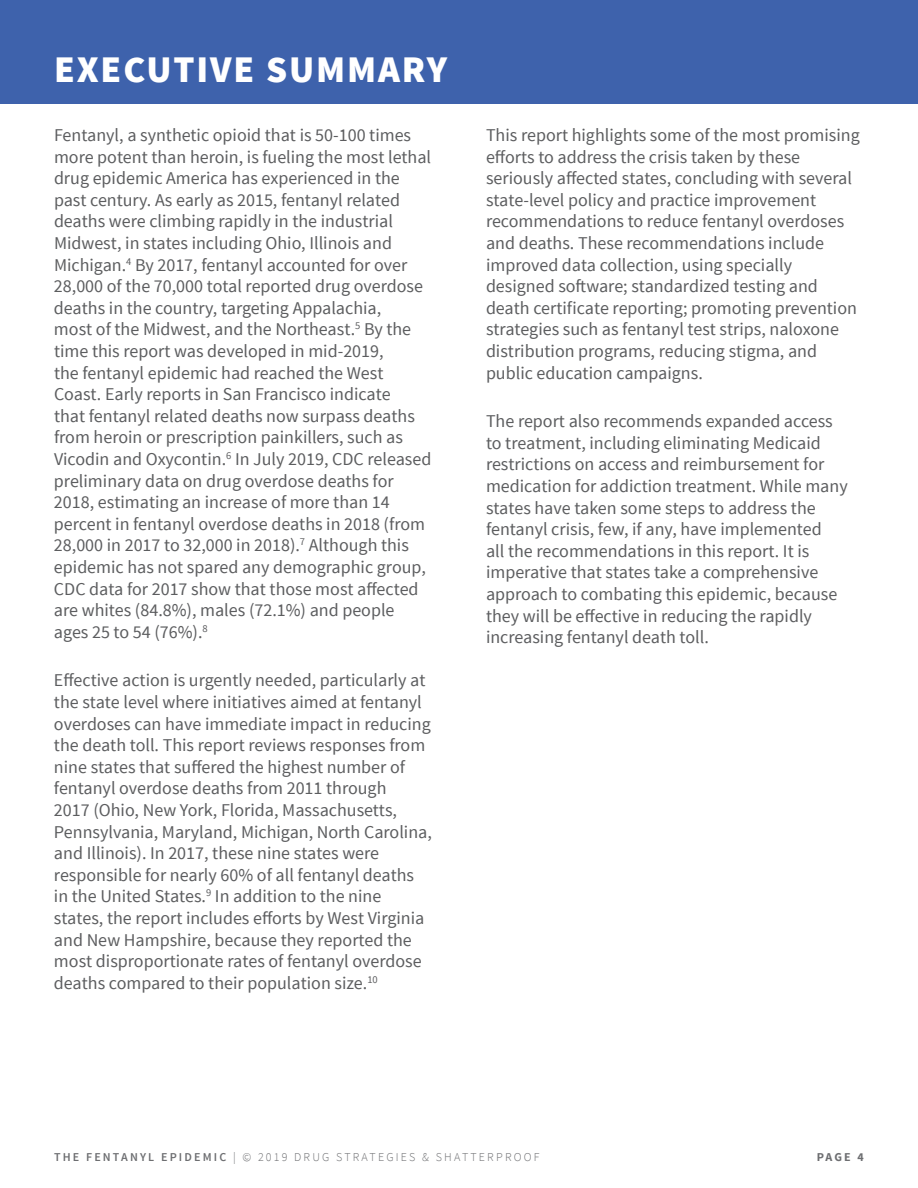
<style>
.page{position:relative;width:918px;height:1188px;background:#fff}
.page>*{position:absolute;margin:0;border:0;box-sizing:border-box;transform-origin:0 0}
.t1{font:900 37.5px "Source Sans Pro";letter-spacing:.05em;color:#fff}
.t2{font:18px/21.6px "Source Sans Pro";color:#5c5d5f}
.t3{font:300 12px "Source Sans Pro";letter-spacing:.18em;color:#6d6e71}
.t4{font:700 12px "Source Sans Pro";color:#6d6e71}
.s1{font-weight:600}
</style>
<div class="page">
<div style="left:0;top:0;width:918px;height:103px;background:#3e62ac"></div>
<h1 class="t1" style="left:54px;top:45px;width:395px">EXECUTIVE SUMMARY</h1>
<p class="t2" style="left:54px;top:124px;width:379px">Fentanyl, a synthetic opioid that is 50-100 times more potent than heroin, is fueling the most lethal drug epidemic America has experienced in the past century. As early as 2015, fentanyl related deaths were climbing rapidly in the industrial Midwest, in states including Ohio, Illinois and Michigan.<sup>4</sup> By 2017, fentanyl accounted for over 28,000 of the 70,000 total reported drug overdose deaths in the country, targeting Appalachia,<br>most of the Midwest, and the Northeast.<sup>5</sup> By the time this report was developed in mid-2019,<br>the fentanyl epidemic had reached the West Coast. Early reports in San Francisco indicate<br>that fentanyl related deaths now surpass deaths from heroin or prescription painkillers, such as Vicodin and Oxycontin.<sup>6</sup> In July 2019, CDC released preliminary data on drug overdose deaths for 2018, estimating an increase of more than 14 percent in fentanyl overdose deaths in 2018 (from 28,000 in 2017 to 32,000 in 2018).<sup>7</sup> Although this epidemic has not spared any demographic group, CDC data for 2017 show that those most affected are whites (84.8%), males (72.1%) and people ages 25 to 54 (76%).<sup>8</sup></p>
<p class="t2" style="left:54px;top:670px;width:379px">Effective action is urgently needed, particularly at the state level where initiatives aimed at fentanyl overdoses can have immediate impact in reducing the death toll. This report reviews responses from nine states that suffered the highest number of fentanyl overdose deaths from 2011 through<br>2017 (Ohio, New York, Florida, Massachusetts, Pennsylvania, Maryland, Michigan, North Carolina, and Illinois). In 2017, these nine states were responsible for nearly 60% of all fentanyl deaths in the United States.<sup>9</sup> In addition to the nine states, the report includes efforts by West Virginia and New Hampshire, because they reported the most disproportionate rates of fentanyl overdose deaths compared to their population size.<sup>10</sup></p>
<p class="t2" style="left:486px;top:124px;width:375px">This report highlights some of the most promising efforts to address the crisis taken by these seriously affected states, concluding with several state-level policy and practice improvement recommendations to reduce fentanyl overdoses and deaths. These recommendations include improved data collection, using specially designed software; standardized testing and death certificate reporting; promoting prevention strategies such as fentanyl test strips, naloxone distribution programs, reducing stigma, and public education campaigns.</p>
<p class="t2" style="left:486px;top:411px;width:363px">The report also recommends expanded access to treatment, including eliminating Medicaid restrictions on access and reimbursement for medication for addiction treatment. While many states have taken some steps to address the fentanyl crisis, few, if any, have implemented<br>all the recommendations in this report. It is imperative that states take a comprehensive approach to combating this epidemic, because they will be effective in reducing the rapidly increasing fentanyl death toll.</p>
<p class="t3" style="left:54px;top:1150px;width:487px"><span class="s1">THE FENTANYL EPIDEMIC</span> | © 2019 DRUG STRATEGIES &amp; SHATTERPROOF</p>
<p class="t4" style="left:817px;top:1149px;width:49px">PAGE 4</p>
</div>
